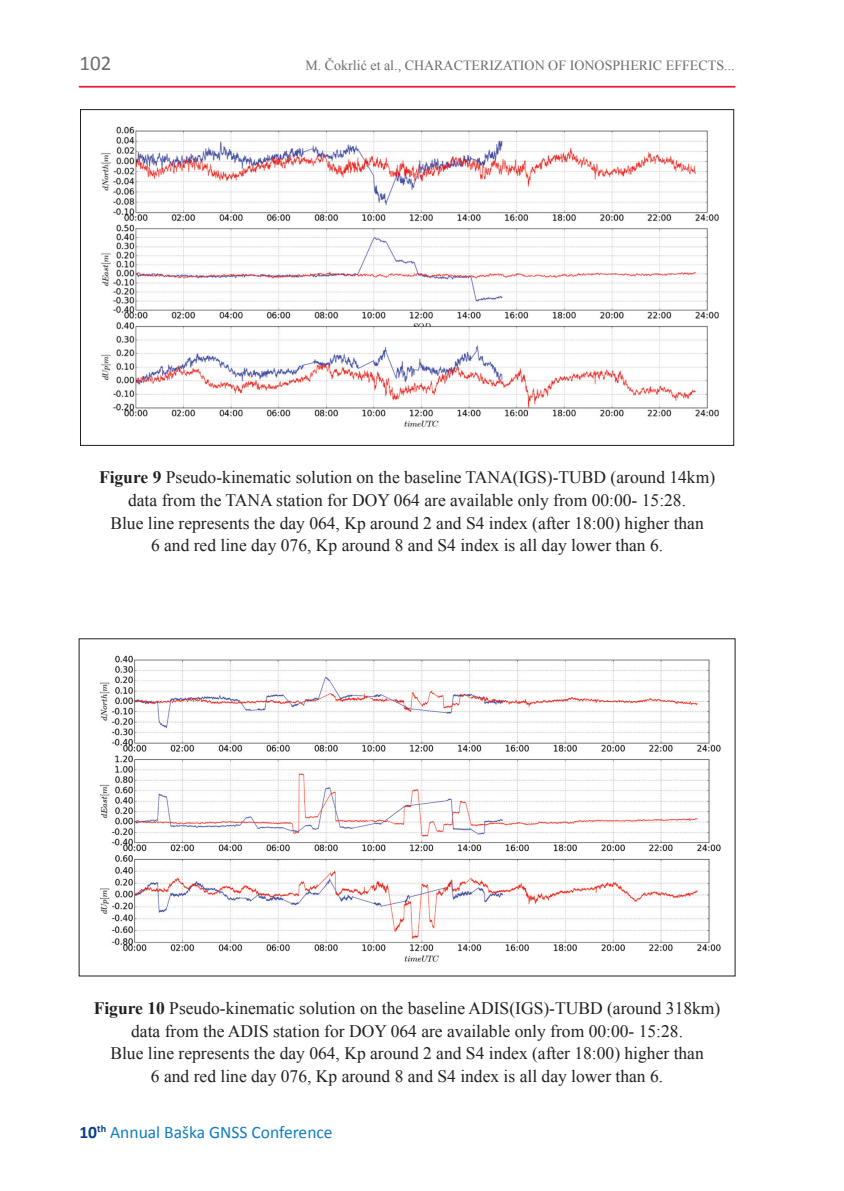
<style>
.page{position:relative;width:844px;height:1191px;background:#fff}
.page>*{position:absolute;margin:0;border:0;box-sizing:border-box;transform-origin:0 0}
.t1{font:21px "Calibri";color:#6c6d70}
.t2{font:17.5px/22.6px "Times New Roman";color:#231f20;text-align:center}
.t3{font:17.5px "Calibri";color:#107cc2}
.t4{font:14px "Times New Roman";color:#6c6d70}
.s1{font-weight:700}
.s2{font-weight:700;color:#083e89}
</style>
<div class="page">
<hr style="left:79px;top:86px;width:655px;height:2px;background:#ed1a38">
<img style="left:101px;top:126px;width:618px;height:302px">
<img style="left:100px;top:655px;width:621px;height:307px">
<p class="t1" style="left:79px;top:50px;width:33px">102</p>
<p class="t4" style="left:305px;top:56px;width:430px">M. Čokrlić et al., CHARACTERIZATION OF IONOSPHERIC EFFECTS...</p>
<p class="t2" style="left:99px;top:466px;width:617px"><span class="s1">Figure 9</span> Pseudo-kinematic solution on the baseline TANA(IGS)-TUBD (around 14km) data from the TANA station for DOY 064 are available only from 00:00- 15:28.<br>Blue line represents the day 064, Kp around 2 and S4 index (after 18:00) higher than<br>6 and red line day 076, Kp around 8 and S4 index is all day lower than 6.</p>
<p class="t2" style="left:94px;top:996px;width:628px"><span class="s1">Figure 10</span> Pseudo-kinematic solution on the baseline ADIS(IGS)-TUBD (around 318km) data from the ADIS station for DOY 064 are available only from 00:00- 15:28.<br>Blue line represents the day 064, Kp around 2 and S4 index (after 18:00) higher than<br>6 and red line day 076, Kp around 8 and S4 index is all day lower than 6.</p>
<p class="t3" style="left:79px;top:1121px;width:255px"><span class="s2">10</span><sup>th</sup> Annual Baška GNSS Conference</p>
</div>
